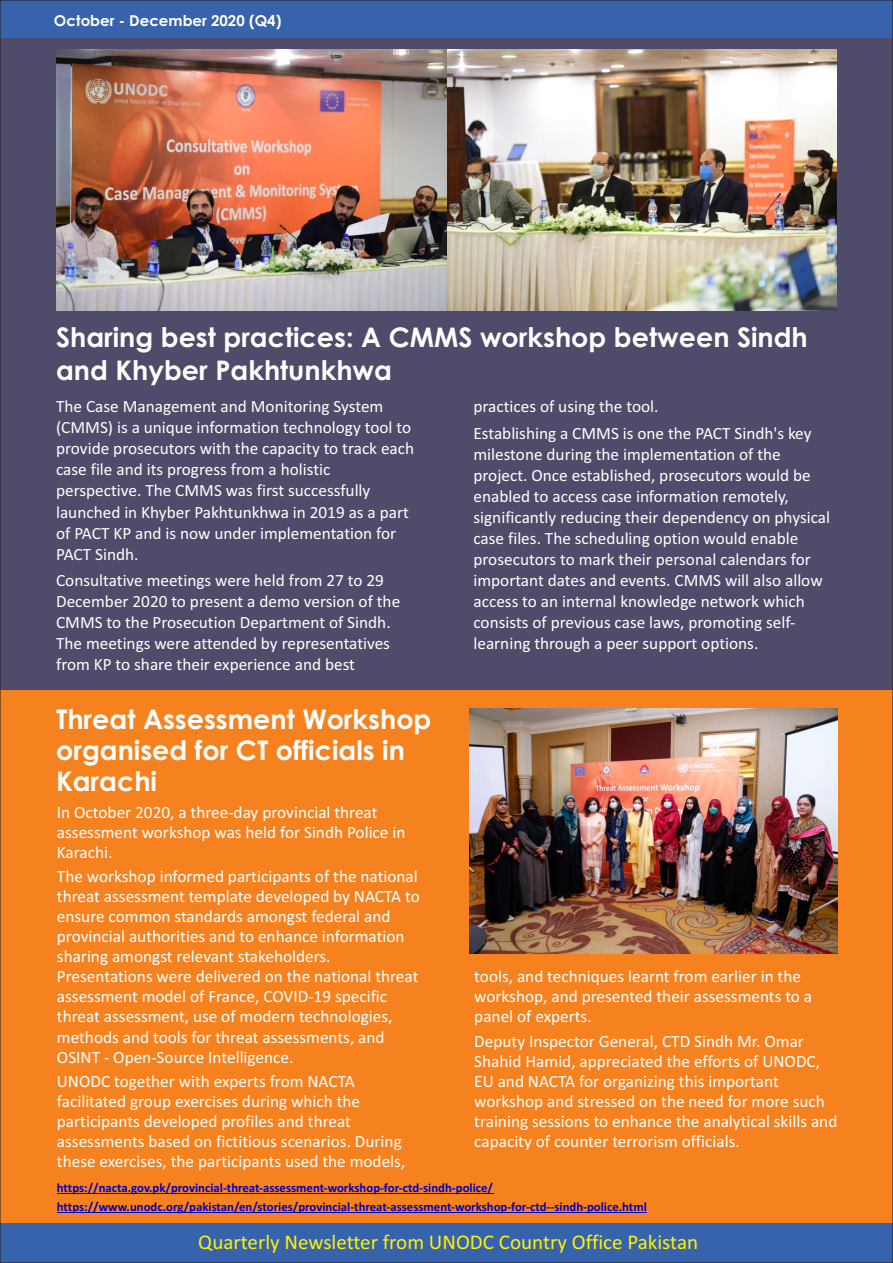
<style>
.page{position:relative;width:893px;height:1263px;background:#fff}
.page>*{position:absolute;margin:0;border:0;box-sizing:border-box;transform-origin:0 0}
.t1{font:700 27px/31px "Century Gothic";color:#fff}
.t2{font:21px "Calibri";color:#fff200}
.t3{font:17.25px/20px "Calibri";color:#fff}
.t4{font:700 15px "Century Gothic";color:#fff}
.t5{font:700 12.75px/18.5px "Calibri";color:#0000c4}
</style>
<div class="page">
<div style="left:0;top:37px;width:893px;height:1187px;background:#4f4b6a"></div>
<div style="left:0;top:690px;width:893px;height:534px;background:#f5821f"></div>
<img style="left:56px;top:50px;width:780px;height:260px">
<div style="left:0;top:0;width:893px;height:37px;background:#3763ac"></div>
<div style="left:0;top:1223px;width:893px;height:40px;background:#3763ac"></div>
<hr style="left:57px;top:1193px;width:436px;height:1px;background:#0000c4">
<hr style="left:57px;top:1212px;width:590px;height:1px;background:#0000c4">
<img style="left:469px;top:708px;width:369px;height:246px">
<p class="t4" style="left:54px;top:15px;width:229px">October - December 2020 (Q4)</p>
<h1 class="t1" style="left:56px;top:323px;width:753px;line-height:32.7px">Sharing best practices: A CMMS workshop between Sindh and Khyber Pakhtunkhwa</h1>
<p class="t3" style="left:56px;top:397px;width:360px;line-height:21px">The Case Management and Monitoring System (CMMS) is a unique information technology tool to provide prosecutors with the capacity to track each case file and its progress from a holistic perspective. The CMMS was first successfully launched in Khyber Pakhtunkhwa in 2019 as a part of PACT KP and is now under implementation for PACT Sindh.</p>
<p class="t3" style="left:56px;top:571px;width:346px;line-height:21px">Consultative meetings were held from 27 to 29<br>December 2020 to present a demo version of the CMMS to the Prosecution Department of Sindh.<br>The meetings were attended by representatives from KP to share their experience and best</p>
<h1 class="t1" style="left:56px;top:706px;width:377px">Threat Assessment Workshop organised for CT officials in<br>Karachi</h1>
<p class="t3" style="left:57px;top:804px;width:350px">In October 2020, a three-day provincial threat assessment workshop was held for Sindh Police in<br>Karachi.</p>
<p class="t3" style="left:57px;top:868px;width:364px">The workshop informed participants of the national threat assessment template developed by NACTA to ensure common standards amongst federal and provincial authorities and to enhance information sharing amongst relevant stakeholders.<br>Presentations were delivered on the national threat assessment model of France, COVID-19 specific threat assessment, use of modern technologies, methods and tools for threat assessments, and OSINT - Open-Source Intelligence.</p>
<p class="t3" style="left:57px;top:1072px;width:350px">UNODC together with experts from NACTA facilitated group exercises during which the participants developed profiles and threat assessments based on fictitious scenarios. During these exercises, the participants used the models,</p>
<p class="t3" style="left:473px;top:395px;width:340px;line-height:26.2px">practices of using the tool.<br>Establishing a CMMS is one the PACT Sindh's key</p>
<p class="t3" style="left:473px;top:445px;width:358px;line-height:21px">milestone during the implementation of the project. Once established, prosecutors would be enabled to access case information remotely, significantly reducing their dependency on physical case files. The scheduling option would enable prosecutors to mark their personal calendars for important dates and events. CMMS will also allow access to an internal knowledge network which consists of previous case laws, promoting self&shy;learning through a peer support options.</p>
<p class="t3" style="left:474px;top:968px;width:339px">tools, and techniques learnt from earlier in the workshop, and presented their assessments to a panel of experts.</p>
<p class="t3" style="left:474px;top:1032px;width:365px">Deputy Inspector General, CTD Sindh Mr. Omar Shahid Hamid, appreciated the efforts of UNODC, EU and NACTA for organizing this important workshop and stressed on the need for more such training sessions to enhance the analytical skills and capacity of counter terrorism officials.</p>
<p class="t5" style="left:57px;top:1180px;width:591px">https://nacta.gov.pk/provincial-threat-assessment-workshop-for-ctd-sindh-police/ https://www.unodc.org/pakistan/en/stories/provincial-threat-assessment-workshop-for-ctd--sindh-police.html</p>
<p class="t2" style="left:198px;top:1233px;width:501px">Quarterly Newsletter from UNODC Country Office Pakistan</p>
</div>
